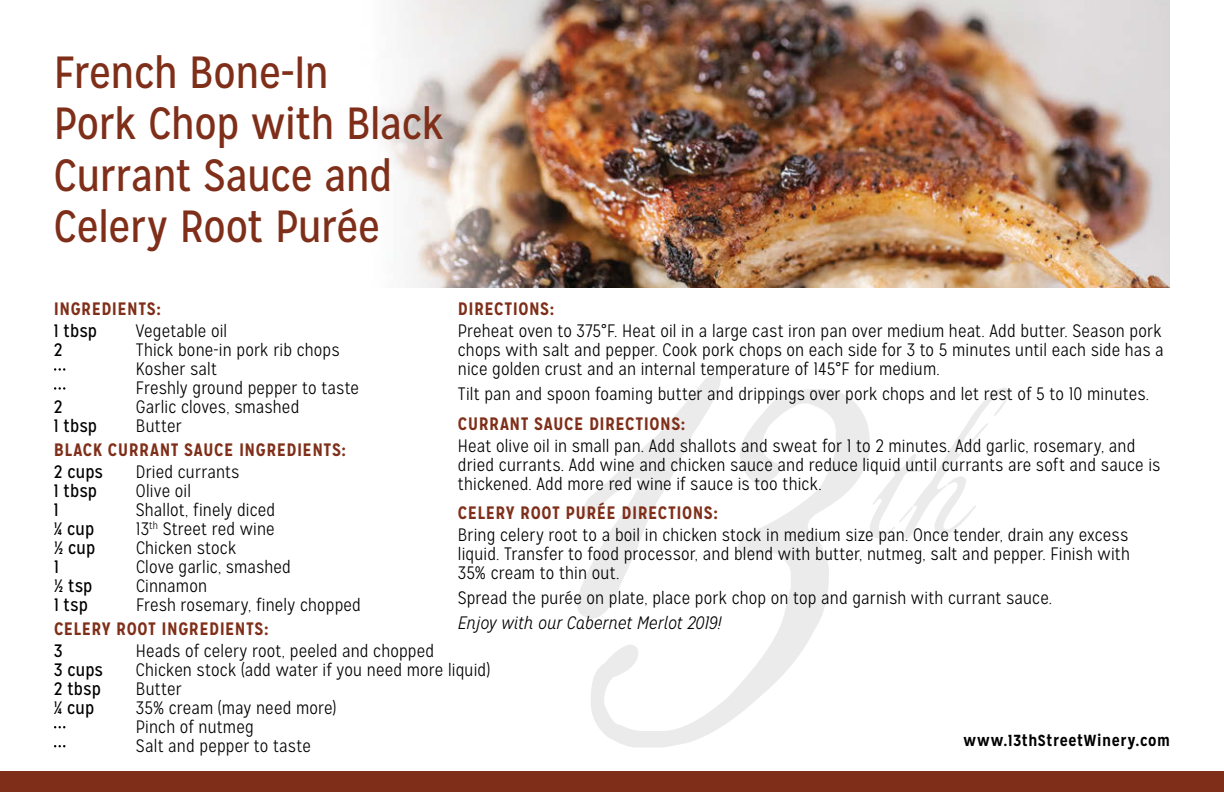
<style>
.page{position:relative;width:1224px;height:792px;background:#fff}
.page>*{position:absolute;margin:0;border:0;box-sizing:border-box;transform-origin:0 0}
.t1{font:45px/51.6px "Mission Gothic";letter-spacing:-.01em;color:#7f2f19}
.t2{font:300 18px/19px "Mission Gothic";letter-spacing:.01em;color:#000}
.t3{font:700 18px "Mission Gothic";letter-spacing:.025em;color:#7f2f19}
.t4{font:18px "Mission Gothic";letter-spacing:.005em;color:#000}
.t5{font:italic 300 18px "Mission Gothic";color:#000}
.t6{font:700 16px "Mission Gothic";letter-spacing:.045em;color:#000}
</style>
<div class="page">
<img style="left:374px;top:0;width:796px;height:288px">
<svg style="left:870px;top:387px;width:139px;height:151px"></svg>
<svg style="left:577px;top:374px;width:144px;height:245px"></svg>
<svg style="left:591px;top:389px;width:279px;height:359px"></svg>
<div style="left:0;top:771px;width:1224px;height:21px;background:#7f2f19"></div>
<svg style="left:54px;top:368px;width:11px;height:3px"></svg>
<svg style="left:54px;top:387px;width:11px;height:3px"></svg>
<svg style="left:54px;top:726px;width:11px;height:2px"></svg>
<svg style="left:54px;top:745px;width:11px;height:2px"></svg>
<h1 class="t1" style="left:54px;top:47px;width:392px">French Bone-In<br>Pork Chop with Black<br>Currant Sauce and<br>Celery Root Purée</h1>
<p class="t3" style="left:54px;top:298px;width:108px">INGREDIENTS:</p>
<p class="t4" style="left:54px;top:320px;width:45px">1 tbsp</p>
<p class="t2" style="left:136px;top:322px;width:93px">Vegetable oil</p>
<p class="t4" style="left:54px;top:339px;width:10px">2</p>
<p class="t2" style="left:136px;top:341px;width:225px">Thick bone-in pork rib chops<br>Kosher salt<br>Freshly ground pepper to taste</p>
<p class="t4" style="left:54px;top:396px;width:10px">2</p>
<p class="t2" style="left:136px;top:398px;width:165px">Garlic cloves, smashed</p>
<p class="t4" style="left:54px;top:415px;width:45px">1 tbsp</p>
<p class="t2" style="left:136px;top:417px;width:47px">Butter</p>
<p class="t3" style="left:54px;top:439px;width:294px">BLACK CURRANT SAUCE INGREDIENTS:</p>
<p class="t4" style="left:54px;top:461px;width:51px">2 cups</p>
<p class="t2" style="left:136px;top:463px;width:105px">Dried currants</p>
<p class="t4" style="left:54px;top:480px;width:45px">1 tbsp</p>
<p class="t2" style="left:136px;top:482px;width:57px">Olive oil</p>
<p class="t4" style="left:54px;top:499px;width:6px">1</p>
<p class="t2" style="left:136px;top:501px;width:141px">Shallot, finely diced</p>
<p class="t4" style="left:54px;top:518px;width:42px">¼ cup</p>
<p class="t2" style="left:136px;top:520px;width:140px">13<sup>th</sup> Street red wine</p>
<p class="t4" style="left:54px;top:537px;width:43px">½ cup</p>
<p class="t2" style="left:136px;top:539px;width:102px">Chicken stock</p>
<p class="t4" style="left:54px;top:556px;width:6px">1</p>
<p class="t2" style="left:136px;top:558px;width:156px">Clove garlic, smashed</p>
<p class="t4" style="left:54px;top:575px;width:40px">½ tsp</p>
<p class="t2" style="left:136px;top:577px;width:73px">Cinnamon</p>
<p class="t4" style="left:54px;top:594px;width:35px">1 tsp</p>
<p class="t2" style="left:136px;top:596px;width:226px">Fresh rosemary, finely chopped</p>
<p class="t3" style="left:54px;top:617px;width:216px">CELERY ROOT INGREDIENTS:</p>
<p class="t4" style="left:54px;top:640px;width:10px">3</p>
<p class="t2" style="left:136px;top:641px;width:300px">Heads of celery root, peeled and chopped</p>
<p class="t4" style="left:54px;top:659px;width:51px">3 cups</p>
<p class="t2" style="left:136px;top:660px;width:356px">Chicken stock (add water if you need more liquid)</p>
<p class="t4" style="left:54px;top:678px;width:48px">2 tbsp</p>
<p class="t2" style="left:136px;top:679px;width:47px">Butter</p>
<p class="t4" style="left:54px;top:697px;width:42px">¼ cup</p>
<p class="t2" style="left:136px;top:698px;width:202px">35% cream (may need more)<br>Pinch of nutmeg<br>Salt and pepper to taste</p>
<p class="t3" style="left:458px;top:298px;width:98px">DI RECTIONS:</p>
<p class="t2" style="left:458px;top:322px;width:707px;text-align:justify">Preheat oven to 375°F. Heat oil in a large cast iron pan over medium heat. Add butter. Season pork chops with salt and pepper. Cook pork chops on each side for 3 to 5 minutes until each side has a nice golden crust and an internal temperature of 145°F for medium.</p>
<p class="t2" style="left:458px;top:384px;width:693px">Tilt pan and spoon foaming butter and drippings over pork chops and let rest of 5 to 10 minutes.</p>
<p class="t3" style="left:458px;top:412px;width:229px">CURRANT SAUCE DI RECTIONS:</p>
<p class="t2" style="left:458px;top:436px;width:704px">Heat olive oil in small pan. Add shallots and sweat for 1 to 2 minutes. Add garlic, rosemary, and dried currants. Add wine and chicken sauce and reduce liquid until currants are soft and sauce is thickened. Add more red wine if sauce is too thick.</p>
<p class="t3" style="left:458px;top:502px;width:261px">CELERY ROOT PURÉE DI RECTIONS:</p>
<p class="t2" style="left:458px;top:526px;width:674px;text-align:justify">Bring celery root to a boil in chicken stock in medium size pan. Once tender, drain any excess liquid. Transfer to food processor, and blend with butter, nutmeg, salt and pepper. Finish with 35% cream to thin out.</p>
<p class="t2" style="left:458px;top:589px;width:596px">Spread the purée on plate, place pork chop on top and garnish with currant sauce.</p>
<p class="t5" style="left:458px;top:612px;width:265px">Enjoy with our Cabernet Merlot 2019!</p>
<p class="t6" style="left:964px;top:731px;width:208px">WWW.13THSTREETWINERY.COM</p>
</div>
